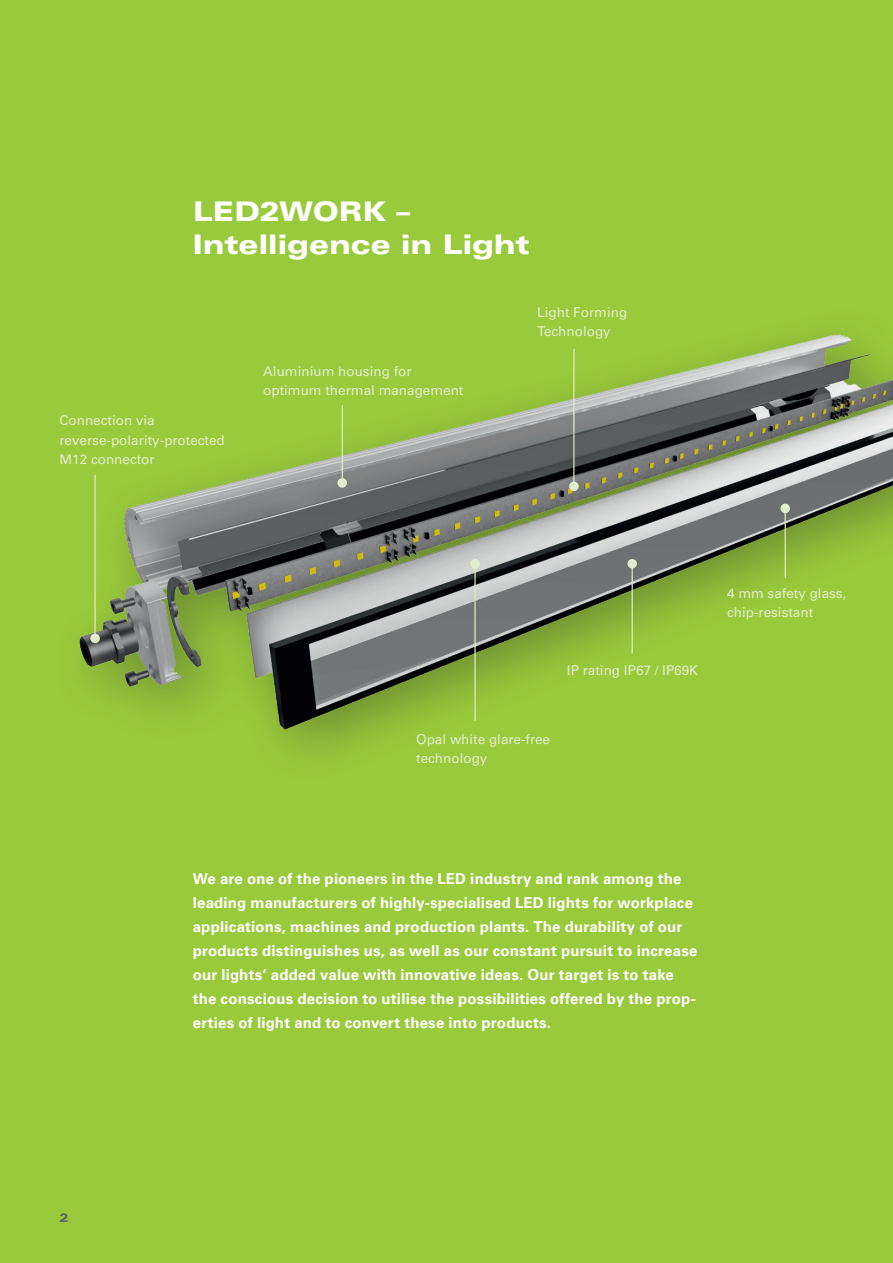
<style>
.page{position:relative;width:893px;height:1263px;background:#99ca3b}
.page>*{position:absolute;margin:0;border:0;box-sizing:border-box;transform-origin:0 0}
.t1{font:27px/33px "Univers LT 73 Blk Ex";letter-spacing:-.01em;color:#fff}
.t2{font:15px/24px "Univers LT 65 Bd";letter-spacing:.015em;color:#fff}
.t3{font:13.5px/19.5px "Univers LT 55 Rm";color:#e2eecb}
.t4{font:12px "Univers LT 73 Blk Ex";color:#5a676e}
</style>
<div class="page">
<img style="left:79px;top:334px;width:814px;height:420px">
<hr style="left:474px;top:564px;width:2px;height:157px;background:#e2eecb">
<div style="left:470px;top:559px;width:10px;height:9px;background:#e2eecb;border-radius:50%"></div>
<hr style="left:632px;top:564px;width:1px;height:90px;background:#e2eecb">
<div style="left:627px;top:559px;width:10px;height:9px;background:#e2eecb;border-radius:50%"></div>
<hr style="left:342px;top:405px;width:1px;height:78px;background:#e2eecb">
<div style="left:337px;top:478px;width:10px;height:10px;background:#e2eecb;border-radius:50%"></div>
<hr style="left:94px;top:475px;width:2px;height:163px;background:#e2eecb">
<div style="left:90px;top:634px;width:10px;height:9px;background:#e2eecb;border-radius:50%"></div>
<hr style="left:573px;top:349px;width:1px;height:137px;background:#e2eecb">
<div style="left:569px;top:482px;width:10px;height:9px;background:#e2eecb;border-radius:50%"></div>
<hr style="left:785px;top:508px;width:1px;height:70px;background:#e2eecb">
<div style="left:780px;top:504px;width:10px;height:9px;background:#e2eecb;border-radius:50%"></div>
<h1 class="t1" style="left:193px;top:194px;width:338px">LED2WORK –<br>Intelligence in Light</h1>
<p class="t3" style="left:60px;top:411px;width:167px">Connection via reverse-polarity-protected<br>M12 connector</p>
<p class="t3" style="left:263px;top:361px;width:202px">Aluminium housing for optimum thermal management</p>
<p class="t3" style="left:537px;top:302px;width:92px">Light Forming<br>Technology</p>
<p class="t3" style="left:567px;top:661px;width:133px">IP rating IP67 / IP69K</p>
<p class="t3" style="left:416px;top:729px;width:135px">Opal white glare-free technology</p>
<p class="t3" style="left:727px;top:583px;width:121px">4 mm safety glass, chip-resistant</p>
<p class="t2" style="left:193px;top:866px;width:506px">We are one of the pioneers in the LED industry and rank among the leading manufacturers of highly-specialised LED lights for workplace applications, machines and production plants. The durability of our products distinguishes us, as well as our constant pursuit to increase our lights‘ added value with innovative ideas. Our target is to take the conscious decision to utilise the possibilities offered by the prop&shy;erties of light and to convert these into products.</p>
<p class="t4" style="left:60px;top:1210px;width:10px">2</p>
</div>
